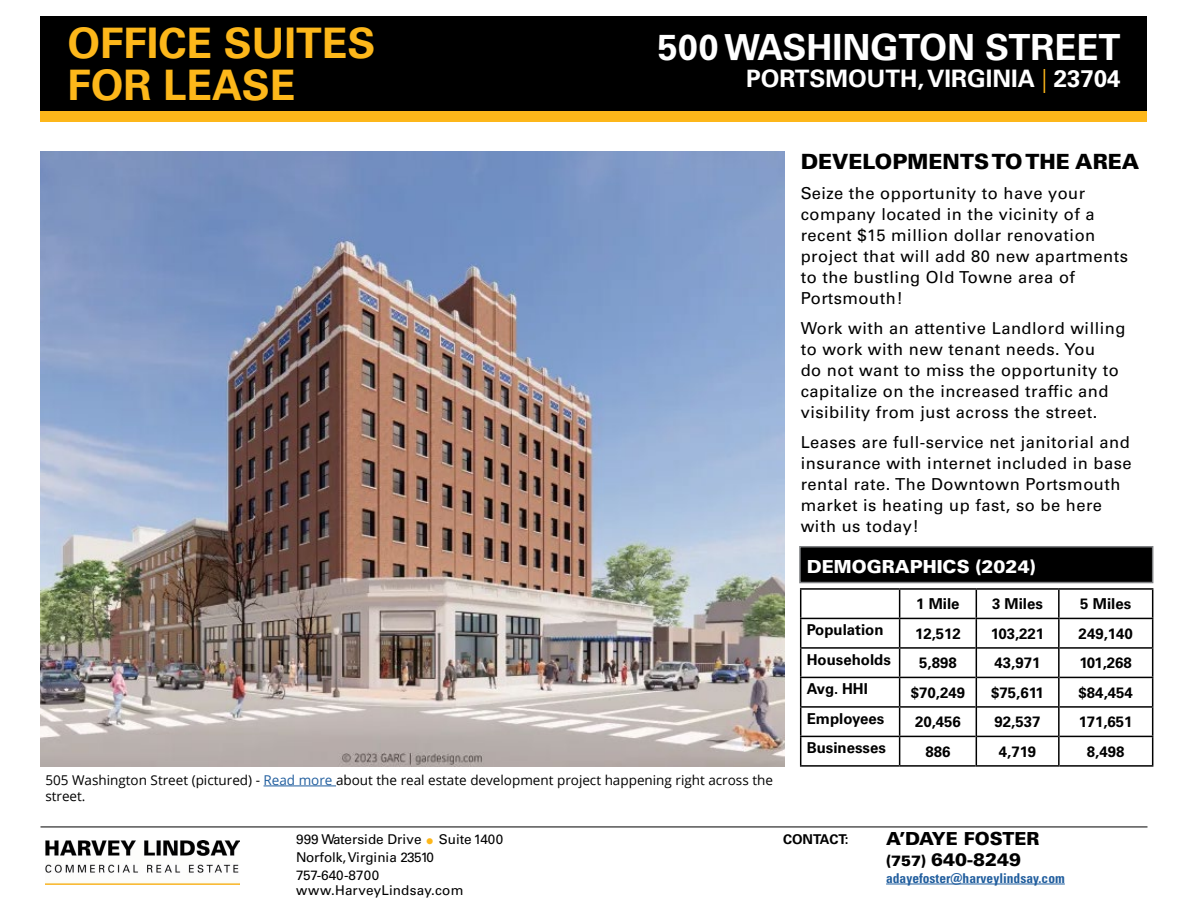
<style>
.page{position:relative;width:1188px;height:918px;background:#fff}
.page>*{position:absolute;margin:0;border:0;box-sizing:border-box;transform-origin:0 0}
.t1{font:700 42px/42px "Univers LT Pro 65";color:#fdb71a}
.t2{font:700 36px "Univers LT Pro 65";color:#fff}
.t3{font:700 24px "Univers LT Pro 65";color:#fff}
.t4{font:900 21px "Univers LT Pro 75";color:#000}
.t5{font:900 18px/21.6px "Univers LT Pro 75";color:#000}
.t6{font:900 18px "Univers LT Pro 75";color:#fff}
.t7{font:16.5px/21px "Univers LT Pro 55 Roman";letter-spacing:.03em;color:#000}
.t8{font:700 15px "Univers LT Pro 65";color:#000}
.t9{font:13.5px/16.2px "Open Sans";color:#000}
.t10{font:13.5px/18px "Univers LT Pro 55 Roman";color:#000}
.t11{font:700 condensed 13.5px "Univers LT Pro";color:#215e9e}
.t12{font:700 13.5px "Univers LT Pro 65";color:#000}
.s1{font-family:"Univers LT Pro 45";font-weight:300;color:#fdb71a}
.s2{color:#215e9e}
.s3{color:#fdb71a}
.s4{font-size:15px}
</style>
<div class="page">
<hr style="left:40px;top:827px;width:1108px;height:1px;background:#000">
<hr style="left:886px;top:884px;width:179px;height:1px;background:#215e9e">
<img style="left:45px;top:841px;width:195px;height:43px">
<hr style="left:900px;top:588px;width:76px;height:2px;background:#000">
<hr style="left:976px;top:588px;width:83px;height:2px;background:#000">
<hr style="left:1059px;top:588px;width:94px;height:2px;background:#000">
<hr style="left:1058px;top:590px;width:2px;height:28px;background:#000">
<hr style="left:900px;top:618px;width:76px;height:1px;background:#000">
<hr style="left:1060px;top:618px;width:93px;height:1px;background:#000">
<hr style="left:800px;top:765px;width:100px;height:2px;background:#000">
<hr style="left:900px;top:765px;width:76px;height:2px;background:#000">
<hr style="left:1060px;top:765px;width:93px;height:2px;background:#000">
<hr style="left:800px;top:736px;width:100px;height:1px;background:#000">
<hr style="left:900px;top:736px;width:76px;height:1px;background:#000">
<hr style="left:977px;top:736px;width:81px;height:1px;background:#000">
<hr style="left:1060px;top:736px;width:93px;height:1px;background:#000">
<hr style="left:900px;top:706px;width:76px;height:2px;background:#000">
<hr style="left:977px;top:706px;width:81px;height:2px;background:#000">
<hr style="left:1060px;top:706px;width:93px;height:2px;background:#000">
<hr style="left:900px;top:647px;width:76px;height:2px;background:#000">
<hr style="left:977px;top:647px;width:81px;height:2px;background:#000">
<hr style="left:1060px;top:647px;width:93px;height:2px;background:#000">
<svg style="left:1152px;top:590px;width:1px;height:175px"></svg>
<hr style="left:900px;top:677px;width:76px;height:1px;background:#000">
<hr style="left:977px;top:677px;width:81px;height:1px;background:#000">
<hr style="left:1060px;top:677px;width:93px;height:1px;background:#000">
<hr style="left:800px;top:588px;width:100px;height:2px;background:#000">
<hr style="left:800px;top:618px;width:100px;height:1px;background:#000">
<hr style="left:800px;top:647px;width:100px;height:2px;background:#000">
<hr style="left:800px;top:677px;width:100px;height:1px;background:#000">
<svg style="left:800px;top:590px;width:1px;height:175px"></svg>
<svg style="left:899px;top:590px;width:1px;height:175px"></svg>
<hr style="left:800px;top:706px;width:100px;height:2px;background:#000">
<hr style="left:976px;top:618px;width:84px;height:1px;background:#000">
<hr style="left:1058px;top:619px;width:2px;height:29px;background:#000">
<svg style="left:976px;top:590px;width:1px;height:87px"></svg>
<hr style="left:1058px;top:648px;width:2px;height:29px;background:#000">
<hr style="left:976px;top:677px;width:1px;height:30px;background:#000">
<hr style="left:1058px;top:677px;width:2px;height:30px;background:#000">
<hr style="left:1058px;top:707px;width:2px;height:29px;background:#000">
<svg style="left:976px;top:707px;width:1px;height:58px"></svg>
<hr style="left:1058px;top:736px;width:2px;height:29px;background:#000">
<hr style="left:976px;top:765px;width:84px;height:2px;background:#000">
<div style="left:800px;top:547px;width:353px;height:36px;background:#000"></div>
<div style="left:799px;top:546px;width:354px;height:37px;border:2px solid #808285"></div>
<img style="left:40px;top:151px;width:744px;height:616px">
<div style="left:40px;top:111px;width:1108px;height:11px;background:#fdb71a"></div>
<div style="left:40px;top:17px;width:1108px;height:94px;background:#000"></div>
<hr style="left:264px;top:786px;width:72px;height:1px;background:#215e9e">
<h1 class="t1" style="left:68px;top:20px;width:310px">OFFICE SUITES<br>FOR LEASE</h1>
<h2 class="t2" style="left:658px;top:21px;width:464px">500 WASHINGTON STREET</h2>
<h3 class="t3" style="left:746px;top:61px;width:376px">PORTSMOUTH, VIRGINIA <span class="s1">|</span> 23704</h3>
<p class="t4" style="left:801px;top:146px;width:340px">DEVELOPMENTS TO THE AREA</p>
<p class="t7" style="left:801px;top:181px;width:329px">Seize the opportunity to have your company located in the vicinity of a recent $15 million dollar renovation project that will add 80 new apartments to the bustling Old Towne area of<br>Portsmouth!</p>
<p class="t7" style="left:801px;top:316px;width:326px">Work with an attentive Landlord willing to work with new tenant needs. You<br>do not want to miss the opportunity to capitalize on the increased traffic and visibility from just across the street.</p>
<p class="t7" style="left:801px;top:430px;width:333px">Leases are full-service net janitorial and insurance with internet included in base rental rate. The Downtown Portsmouth market is heating up fast, so be here with us today!</p>
<p class="t6" style="left:807px;top:554px;width:230px">DEMOGRAPHICS (2024)</p>
<p class="t8" style="left:916px;top:593px;width:45px">1 Mile</p>
<p class="t8" style="left:992px;top:593px;width:52px">3 Miles</p>
<p class="t8" style="left:1080px;top:593px;width:52px">5 Miles</p>
<p class="t8" style="left:807px;top:619px;width:78px">Population</p>
<p class="t8" style="left:915px;top:623px;width:47px">12,512</p>
<p class="t8" style="left:991px;top:623px;width:55px">103,221</p>
<p class="t8" style="left:1079px;top:623px;width:56px">249,140</p>
<p class="t8" style="left:807px;top:649px;width:86px">Households</p>
<p class="t8" style="left:919px;top:652px;width:39px">5,898</p>
<p class="t8" style="left:995px;top:652px;width:47px">43,971</p>
<p class="t8" style="left:1080px;top:652px;width:54px">101,268</p>
<p class="t8" style="left:807px;top:678px;width:63px">Avg. HHI</p>
<p class="t8" style="left:911px;top:682px;width:56px">$70,249</p>
<p class="t8" style="left:991px;top:682px;width:54px">$75,611</p>
<p class="t8" style="left:1079px;top:682px;width:56px">$84,454</p>
<p class="t8" style="left:807px;top:708px;width:79px">Employees</p>
<p class="t8" style="left:915px;top:711px;width:47px">20,456</p>
<p class="t8" style="left:995px;top:711px;width:47px">92,537</p>
<p class="t8" style="left:1079px;top:711px;width:55px">171,651</p>
<p class="t8" style="left:807px;top:737px;width:81px">Businesses</p>
<p class="t8" style="left:925px;top:741px;width:27px">886</p>
<p class="t8" style="left:999px;top:741px;width:39px">4,719</p>
<p class="t8" style="left:1087px;top:741px;width:39px">8,498</p>
<p class="t9" style="left:45px;top:772px;width:729px">505 Washington Street (pictured) - <span class="s2">Read more</span> about the real estate development project happening right across the street.</p>
<p class="t10" style="left:296px;top:830px;width:209px">999 Waterside Drive <span class="s3">■</span> Suite 1400<br>Norfolk, Virginia 23510<br>757-640-8700</p>
<p class="t10" style="left:296px;top:881px;width:169px">www.HarveyLindsay.com</p>
<p class="t12" style="left:783px;top:830px;width:67px">CONTACT:</p>
<p class="t5" style="left:886px;top:827px;width:155px">A’DAYE FOSTER <span class="s4">(757)</span> 640-8249</p>
<p class="t11" style="left:886px;top:870px;width:180px">adayefoster@harveylindsay.com</p>
</div>
